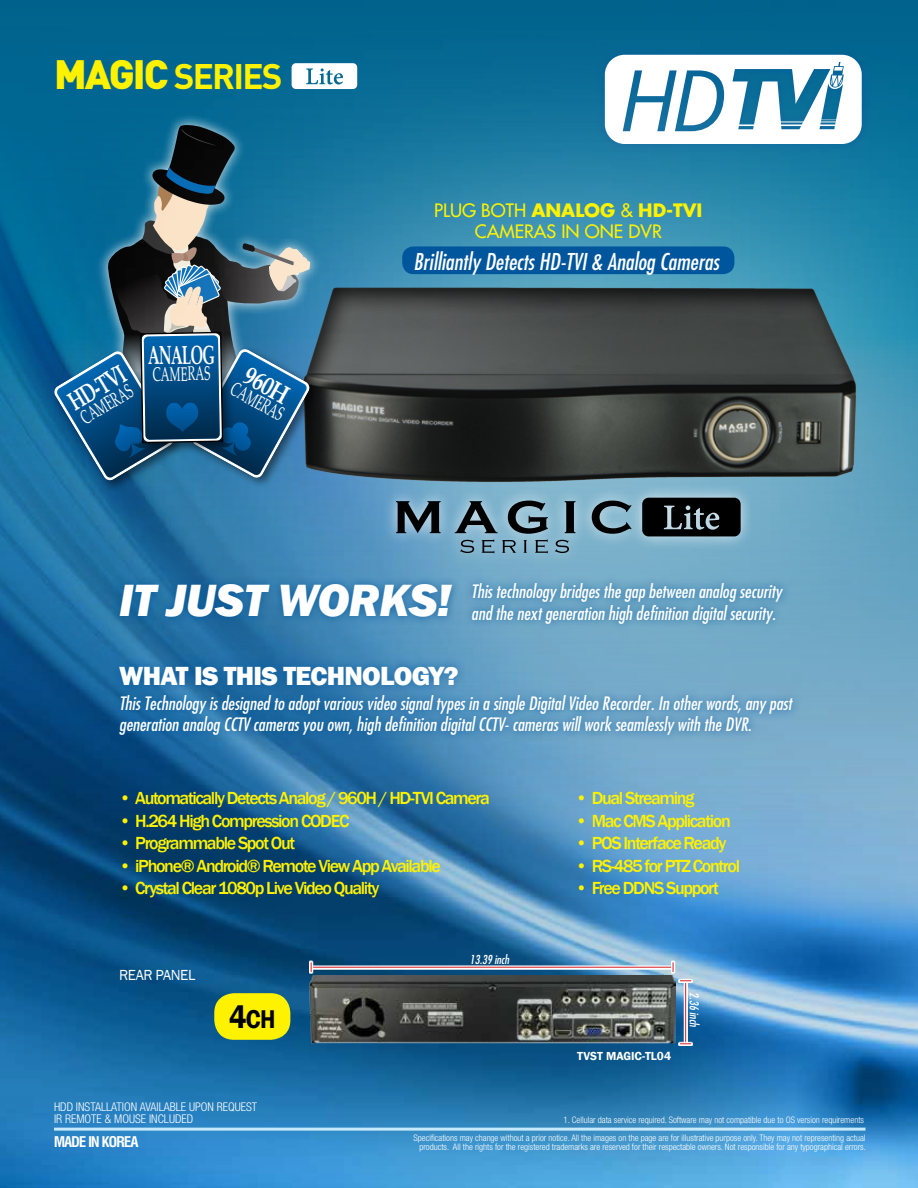
<style>
.page{position:relative;width:918px;height:1188px;background:#fff}
.page>*{position:absolute;margin:0;border:0;box-sizing:border-box;transform-origin:0 0}
.t1{font:italic 800 46.5px "Franklin Gothic";letter-spacing:-.01em;color:#fff}
.t2{font:700 35.1px "DIN";letter-spacing:-.05em;color:#fff200}
.t3{font:800 27px "Franklin Gothic";letter-spacing:-.025em;color:#fff}
.t4{font:600 26.4px "Franklin Gothic";color:#000;scale:.9 1}
.t5{font:700 26.1px "Palatino Linotype";color:#fff;scale:.67 1}
.t6{font:700 26.1px "Palatino Linotype";color:#fff;scale:.58 1}
.t7{font:700 26.1px "Palatino Linotype";color:#fff;scale:.83 1}
.t8{font:italic condensed 22.65px "Futura LT";color:#fff}
.t9{font:19.8px "Palatino Linotype";color:#fff;scale:.58 1}
.t10{font:italic condensed 18px/21px "Futura LT";color:#fff}
.t11{font:500 18px "Franklin Gothic";letter-spacing:-.075em;color:#fff200}
.t12{font:18px/21px "Futura LT";color:#fff200;text-align:center}
.t13{font:700 15px "Helios Cond";letter-spacing:-.05em;color:#fff}
.t14{font:15px "Franklin Gothic";letter-spacing:-.025em;color:#fff}
.t15{font:300 condensed 12px/12px "Helvetica Neue LT Std";color:#fff}
.t16{font:italic condensed 12px "Futura LT";color:#fff}
.t17{font:600 12px "Franklin Gothic";color:#fff}
.t18{font:300 condensed 9px/9px "Helvetica Neue LT Std";color:#fff;text-align:right}
.s1{font-weight:900;font-size:40.5px}
.s2{font-weight:700}
.s3{font-size:33px}
</style>
<div class="page">
<img style="left:0;top:0;width:918px;height:1188px">
<hr style="left:54px;top:1128px;width:812px;height:3px;background:#c7eafb">
<div style="left:25px;top:0;width:893px;height:770px;background:#fff;opacity:.75"></div>
<div style="left:303px;top:286px;width:559px;height:198px;background:#000;opacity:.75"></div>
<div style="left:111px;top:576px;width:350px;height:50px;background:#00569c;opacity:.75"></div>
<div style="left:463px;top:574px;width:329px;height:58px;background:#00569c;opacity:.75"></div>
<img style="left:310px;top:975px;width:366px;height:69px">
<svg style="left:313px;top:965px;width:358px;height:4px"></svg>
<hr style="left:311px;top:967px;width:362px;height:1px;background:#d81f26">
<svg style="left:309px;top:961px;width:4px;height:13px"></svg>
<svg style="left:671px;top:961px;width:4px;height:13px"></svg>
<svg style="left:683px;top:983px;width:5px;height:59px"></svg>
<hr style="left:685px;top:981px;width:1px;height:62px;background:#d81f26">
<svg style="left:678px;top:1042px;width:15px;height:4px"></svg>
<svg style="left:678px;top:979px;width:15px;height:4px"></svg>
<div style="left:50px;top:347px;width:135px;height:145px;background:#000;opacity:.5"></div>
<div style="left:188px;top:345px;width:133px;height:145px;background:#000;opacity:.5"></div>
<svg style="left:53px;top:125px;width:257px;height:356px;background:#256487"></svg>
<div style="left:402px;top:246px;width:332px;height:28px;background:#00569c;border-radius:11px"></div>
<svg style="left:292px;top:63px;width:65px;height:26px"></svg>
<div style="left:214px;top:993px;width:76px;height:47px;background:#fff200;border-radius:20px"></div>
<div style="left:383px;top:483px;width:372px;height:84px;background:#fff;opacity:.75"></div>
<svg style="left:396px;top:498px;width:345px;height:56px;background:#5b7b8b"></svg>
<h2 class="t2" style="left:54px;top:53px;width:230px"><span class="s1">MAGIC</span> SERIES</h2>
<h3 class="t5" style="left:61px;top:388px;width:94px;rotate:-31deg">HD-TVI</h3>
<h3 class="t9" style="left:75px;top:407px;width:101px;rotate:-31deg">CAMERAS</h3>
<h3 class="t6" style="left:148px;top:337px;width:117px;rotate:-1deg">ANALOG</h3>
<h3 class="t9" style="left:152px;top:360px;width:101px;rotate:-1deg">CAMERAS</h3>
<h3 class="t7" style="left:255px;top:357px;width:59px;rotate:29deg">960H</h3>
<h3 class="t9" style="left:239px;top:375px;width:101px;rotate:29deg">CAMERAS</h3>
<h3 class="t12" style="left:434px;top:200px;width:270px">PLUG BOTH <span class="s2">ANALOG</span> &amp; <span class="s2">HD-TVI<br></span>CAMERAS IN ONE DVR</h3>
<h3 class="t8" style="left:413px;top:248px;width:307px">Brilliantly Detects HD-TVI &amp; Analog Cameras</h3>
<h1 class="t1" style="left:119px;top:570px;width:334px">IT JUST WORKS!</h1>
<h3 class="t10" style="left:471px;top:581px;width:312px">This technology bridges the gap between analog security and the next generation high definition digital security.</h3>
<h3 class="t3" style="left:119px;top:658px;width:120px">WHAT IS this</h3>
<h3 class="t3" style="left:283px;top:658px;width:177px">TECHNOLOGY?</h3>
<p class="t10" style="left:119px;top:693px;width:674px">This Technology is designed to adopt various video signal types in a single Digital Video Recorder. In other words, any past generation analog CCTV cameras you own, high definition digital CCTV- cameras will work seamlessly with the DVR.</p>
<h3 class="t11" style="left:119px;top:787px;width:372px">• Automatically Detects Analog / 960H / HD-TVI Camera</h3>
<h3 class="t11" style="left:119px;top:809px;width:232px">• H.264 High Compression CODEC</h3>
<h3 class="t11" style="left:119px;top:832px;width:178px">• Programmable Spot Out</h3>
<h3 class="t11" style="left:119px;top:854px;width:323px">• iPhone® Android® Remote View App Available</h3>
<h3 class="t11" style="left:119px;top:877px;width:262px">• Crystal Clear 1080p Live Video Quality</h3>
<h3 class="t14" style="left:119px;top:966px;width:78px">REAR PANEL</h3>
<h3 class="t4" style="left:229px;top:1003px;width:53px"><span class="s3">4</span>CH</h3>
<h3 class="t15" style="left:54px;top:1101px;width:205px">HDD INSTALLATION AVAILABLE UPON REQUEST<br>IR REMOTE &amp; MOUSE INCLUDED</h3>
<h3 class="t16" style="left:470px;top:952px;width:41px">13.39 inch</h3>
<h3 class="t11" style="left:576px;top:787px;width:121px">• Dual Streaming</h3>
<h3 class="t11" style="left:576px;top:809px;width:157px">• Mac CMS Application</h3>
<h3 class="t11" style="left:576px;top:832px;width:152px">• POS Interface Ready</h3>
<h3 class="t11" style="left:576px;top:854px;width:166px">• RS-485 for PTZ Control</h3>
<h3 class="t11" style="left:576px;top:877px;width:145px">• Free DDNS Support</h3>
<h3 class="t17" style="left:577px;top:1049px;width:95px">TVST MAGIC-TL04</h3>
<h3 class="t16" style="left:701px;top:992px;width:36px;rotate:90deg">2.36 inch</h3>
<p class="t18" style="left:564px;top:1115px;width:302px">1. Cellular data service required. Software may not compatible due to OS version requirements</p>
<h3 class="t13" style="left:54px;top:1133px;width:86px">MADE IN KOREA</h3>
<p class="t18" style="left:414px;top:1133px;width:454px">Specifications may change without a prior notice. All the images on the page are for illustrative purpose only. They may not representing actual products. All the rights for the registered trademarks are reserved for their respectable owners. Not responsible for any typographical errors.</p>
</div>
